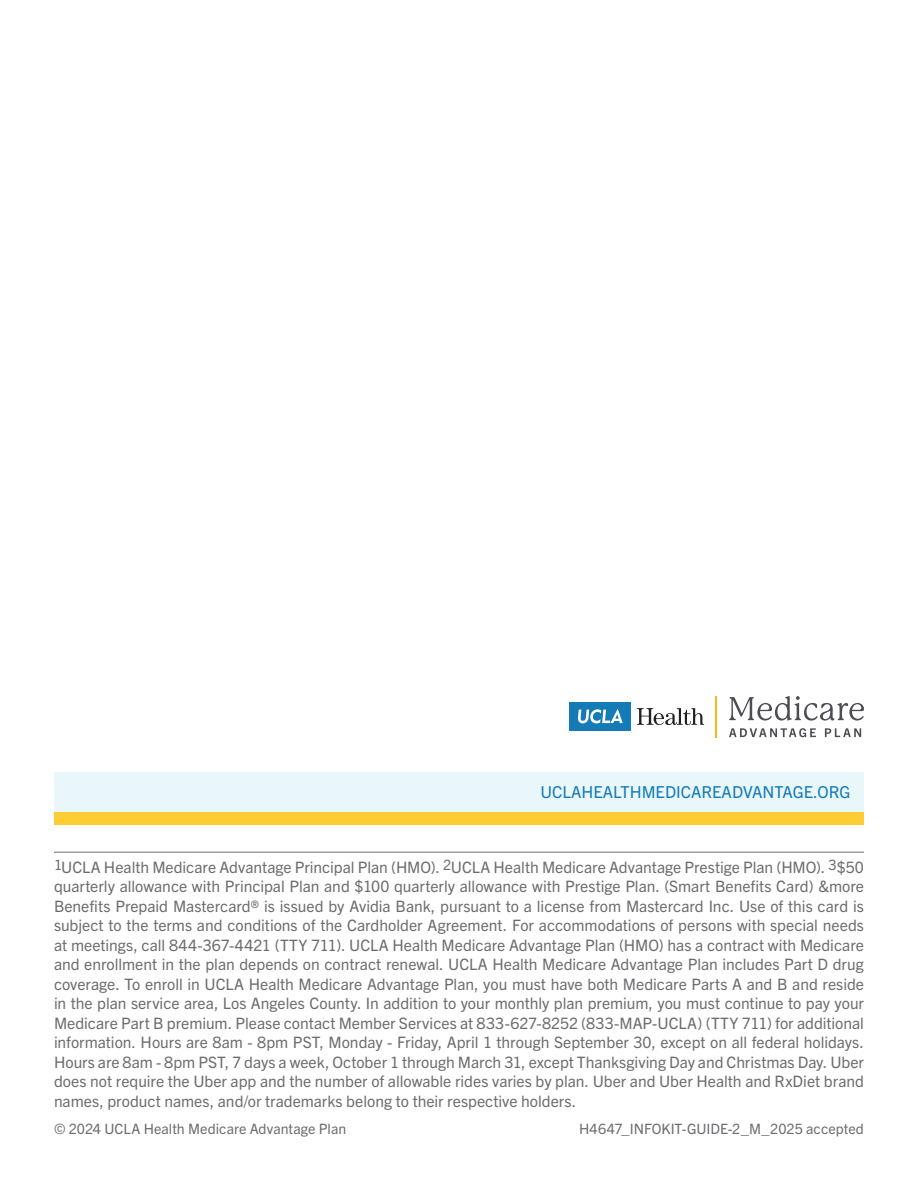
<style>
.page{position:relative;width:918px;height:1188px;background:#fff}
.page>*{position:absolute;margin:0;border:0;box-sizing:border-box;transform-origin:0 0}
.t1{font:16.5px "Trade Gothic Next LT Pro";color:#157bb7}
.t2{font:15.75px/19.5px "Trade Gothic Next LT Pro";color:#6c6d70;text-align:justify}
.t3{font:14.25px "Trade Gothic Next LT Pro";color:#6c6d70}
</style>
<div class="page">
<div style="left:54px;top:811px;width:810px;height:14px;background:#fecd33"></div>
<div style="left:569px;top:702px;width:61px;height:29px;background:#157bb7"></div>
<svg style="left:578px;top:709px;width:45px;height:14px"></svg>
<svg style="left:637px;top:708px;width:67px;height:17px"></svg>
<svg style="left:729px;top:696px;width:135px;height:25px"></svg>
<svg style="left:729px;top:728px;width:87px;height:9px"></svg>
<svg style="left:825px;top:728px;width:36px;height:9px"></svg>
<hr style="left:715px;top:696px;width:2px;height:41px;background:#fcb61c">
<div style="left:54px;top:772px;width:810px;height:39px;background:#e9f7fb"></div>
<hr style="left:54px;top:852px;width:810px;height:1px;background:#6c6d70">
<p class="t1" style="left:541px;top:780px;width:311px">UCLAHEALTHMEDICAREADVANTAGE.ORG</p>
<p class="t2" style="left:54px;top:856px;width:812px"><sup>1</sup>UCLA Health Medicare Advantage Principal Plan (HMO). <sup>2</sup>UCLA Health Medicare Advantage Prestige Plan (HMO). <sup>3</sup>$50 quarterly allowance with Principal Plan and $100 quarterly allowance with Prestige Plan. (Smart Benefits Card) &amp;more Benefits Prepaid Mastercard® is issued by Avidia Bank, pursuant to a license from Mastercard Inc. Use of this card is subject to the terms and conditions of the Cardholder Agreement. For accommodations of persons with special needs at meetings, call 844-367-4421 (TTY 711). UCLA Health Medicare Advantage Plan (HMO) has a contract with Medicare and enrollment in the plan depends on contract renewal. UCLA Health Medicare Advantage Plan includes Part D drug coverage. To enroll in UCLA Health Medicare Advantage Plan, you must have both Medicare Parts A and B and reside in the plan service area, Los Angeles County. In addition to your monthly plan premium, you must continue to pay your Medicare Part B premium. Please contact Member Services at 833-627-8252 (833-MAP-UCLA) (TTY 711) for additional information. Hours are 8am - 8pm PST, Monday - Friday, April 1 through September 30, except on all federal holidays.<br>Hours are 8am - 8pm PST, 7 days a week, October 1 through March 31, except Thanksgiving Day and Christmas Day. Uber does not require the Uber app and the number of allowable rides varies by plan. Uber and Uber Health and RxDiet brand names, product names, and/or trademarks belong to their respective holders.</p>
<p class="t3" style="left:54px;top:1119px;width:294px">© 2024 UCLA Health Medicare Advantage Plan</p>
<p class="t3" style="left:579px;top:1119px;width:286px">H4647_INFOKIT-GUIDE-2_M_2025 accepted</p>
</div>
